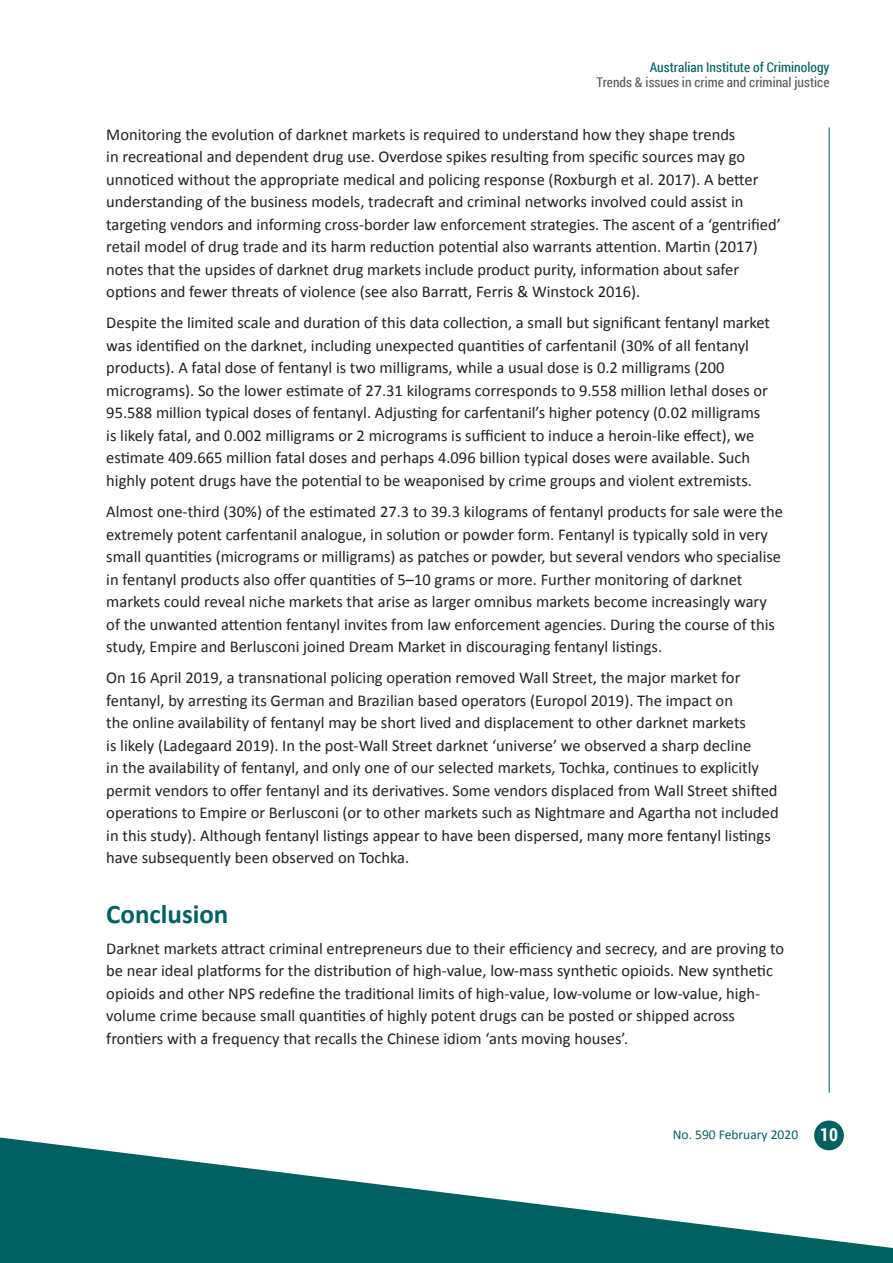
<style>
.page{position:relative;width:893px;height:1263px;background:#fff}
.page>*{position:absolute;margin:0;border:0;box-sizing:border-box;transform-origin:0 0}
.t1{font:700 27px "Calibri";color:#006062}
.body{font:16.5px/22.5px "Calibri";color:#231f20}
.t2{font:13.5px "Roboto Condensed";color:#57585a}
.t3{font:13.5px "Roboto Condensed";color:#006062}
.t4{font:13.5px "Calibri";color:#006062}
.s1{font-family:"Roboto Condensed";font-weight:700;font-size:18px;color:#fff}
</style>
<div class="page">
<hr style="left:829px;top:128px;width:1px;height:965px;background:#006062">
<div style="left:814px;top:1120px;width:30px;height:30px;background:#006062;border-radius:50%"></div>
<svg style="left:0;top:1137px;width:893px;height:126px;fill:#006062"></svg>
<p class="t3" style="left:650px;top:58px;width:181px">Australian Institute of Criminology</p>
<p class="t2" style="left:597px;top:73px;width:234px">Trends &amp; issues in crime and criminal justice</p>
<p class="body" style="left:106px;top:123px;width:676px">Monitoring the evolution of darknet markets is required to understand how they shape trends<br>in recreational and dependent drug use. Overdose spikes resulting from specific sources may go unnoticed without the appropriate medical and policing response (Roxburgh et al. 2017). A better understanding of the business models, tradecraft and criminal networks involved could assist in targeting vendors and informing cross-border law enforcement strategies. The ascent of a ‘gentrified’ retail model of drug trade and its harm reduction potential also warrants attention. Martin (2017) notes that the upsides of darknet drug markets include product purity, information about safer options and fewer threats of violence (see also Barratt, Ferris &amp; Winstock 2016).</p>
<p class="body" style="left:106px;top:312px;width:665px">Despite the limited scale and duration of this data collection, a small but significant fentanyl market was identified on the darknet, including unexpected quantities of carfentanil (30% of all fentanyl products). A fatal dose of fentanyl is two milligrams, while a usual dose is 0.2 milligrams (200 micrograms). So the lower estimate of 27.31 kilograms corresponds to 9.558 million lethal doses or 95.588 million typical doses of fentanyl. Adjusting for carfentanil’s higher potency (0.02 milligrams is likely fatal, and 0.002 milligrams or 2 micrograms is sufficient to induce a heroin-like effect), we estimate 409.665 million fatal doses and perhaps 4.096 billion typical doses were available. Such highly potent drugs have the potential to be weaponised by crime groups and violent extremists.</p>
<p class="body" style="left:106px;top:500px;width:678px">Almost one-third (30%) of the estimated 27.3 to 39.3 kilograms of fentanyl products for sale were the extremely potent carfentanil analogue, in solution or powder form. Fentanyl is typically sold in very small quantities (micrograms or milligrams) as patches or powder, but several vendors who specialise in fentanyl products also offer quantities of 5–10 grams or more. Further monitoring of darknet markets could reveal niche markets that arise as larger omnibus markets become increasingly wary of the unwanted attention fentanyl invites from law enforcement agencies. During the course of this study, Empire and Berlusconi joined Dream Market in discouraging fentanyl listings.</p>
<p class="body" style="left:106px;top:666px;width:674px">On 16 April 2019, a transnational policing operation removed Wall Street, the major market for fentanyl, by arresting its German and Brazilian based operators (Europol 2019). The impact on<br>the online availability of fentanyl may be short lived and displacement to other darknet markets<br>is likely (Ladegaard 2019). In the post-Wall Street darknet ‘universe’ we observed a sharp decline<br>in the availability of fentanyl, and only one of our selected markets, Tochka, continues to explicitly permit vendors to offer fentanyl and its derivatives. Some vendors displaced from Wall Street shifted operations to Empire or Berlusconi (or to other markets such as Nightmare and Agartha not included in this study). Although fentanyl listings appear to have been dispersed, many more fentanyl listings have subsequently been observed on Tochka.</p>
<h1 class="t1" style="left:106px;top:896px;width:124px">Conclusion</h1>
<p class="body" style="left:106px;top:937px;width:679px">Darknet markets attract criminal entrepreneurs due to their efficiency and secrecy, and are proving to be near ideal platforms for the distribution of high-value, low-mass synthetic opioids. New synthetic opioids and other NPS redefine the traditional limits of high-value, low-volume or low-value, high&shy;volume crime because small quantities of highly potent drugs can be posted or shipped across frontiers with a frequency that recalls the Chinese idiom ‘ants moving houses’.</p>
<p class="t4" style="left:673px;top:1126px;width:167px">No. 590 February 2020 <span class="s1">10</span></p>
</div>
